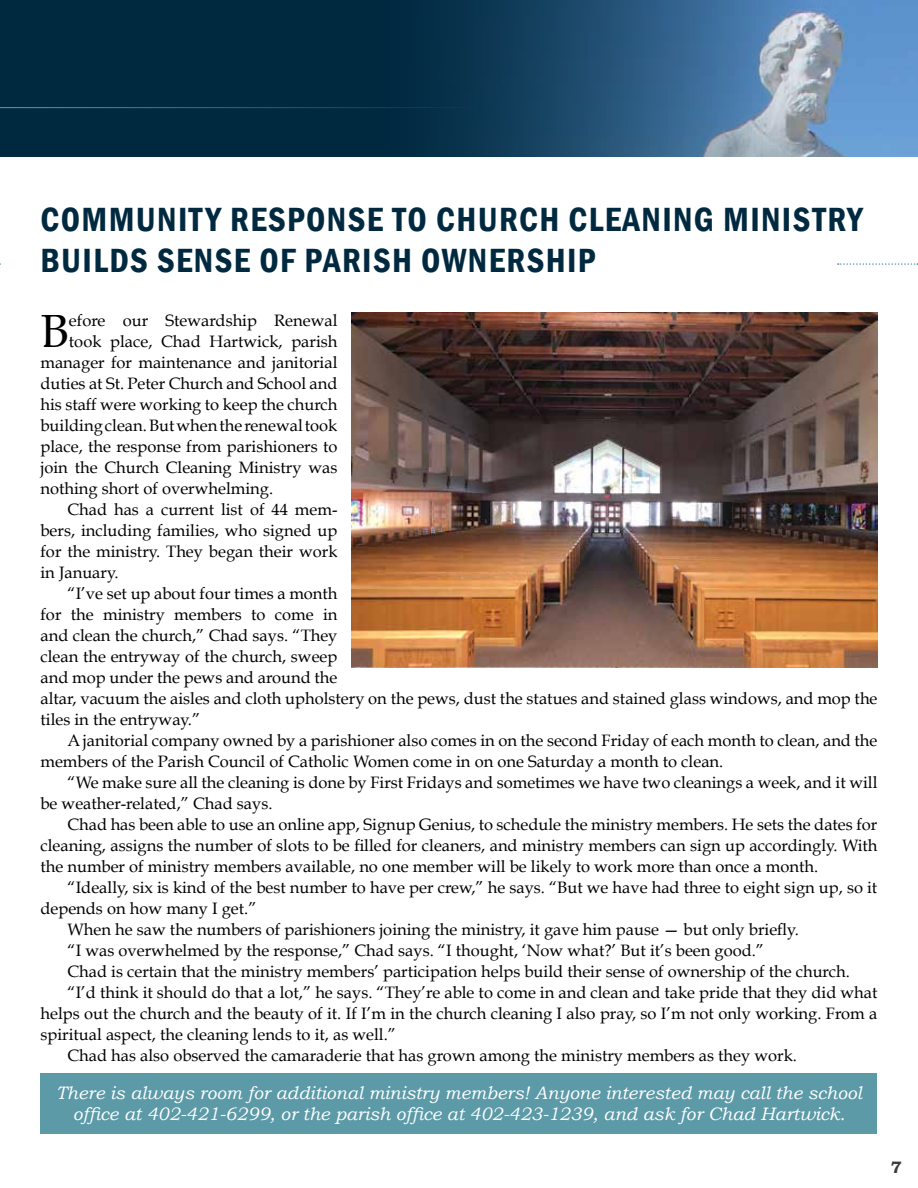
<style>
.page{position:relative;width:918px;height:1188px;background:#fff}
.page>*{position:absolute;margin:0;border:0;box-sizing:border-box;transform-origin:0 0}
.t1{font:46.65px "Book Antiqua";color:#000}
.t2{font:600 condensed 34.5px/41.4px "Franklin Gothic";letter-spacing:.04em;color:#002940}
.t3{font:italic 18px/21px "Bookman Old Style";color:#fff;text-align:center}
.t4{font:16.5px "Book Antiqua";color:#000}
.t5{font:700 16.5px "Bookman Old Style";color:#3b3b3c}
</style>
<div class="page">
<div style="left:0;top:0;width:918px;height:157px;background:#002940"></div>
<img style="left:449px;top:0;width:469px;height:157px">
<hr style="left:0;top:107px;width:482px;height:1px;background:#fff">
<div style="left:40px;top:1073px;width:838px;height:61px;background:#5c9aa8"></div>
<svg style="left:838px;top:263px;width:80px;height:2px"></svg>
<img style="left:351px;top:312px;width:527px;height:355px">
<h2 class="t2" style="left:40px;top:198px;width:824px">COMMUNITY RESPONSE TO CHURCH CLEANING MINISTRY<br>BUILDS SENSE OF PARISH OWNERSHIP</h2>
<h1 class="t1" style="left:40px;top:302px;width:30px">B</h1>
<p class="t4" style="left:69px;top:310px;width:270px">efore our Stewardship Renewal</p>
<p class="t4" style="left:69px;top:331px;width:270px">took place, Chad Hartwick, parish</p>
<p class="t4" style="left:41px;top:352px;width:299px">manager for maintenance and janitorial</p>
<p class="t4" style="left:41px;top:373px;width:299px">duties at St. Peter Church and School and</p>
<p class="t4" style="left:41px;top:394px;width:298px">his staff were working to keep the church</p>
<p class="t4" style="left:41px;top:415px;width:299px">building clean. But when the renewal took</p>
<p class="t4" style="left:41px;top:436px;width:299px">place, the response from parishioners to</p>
<p class="t4" style="left:41px;top:457px;width:299px">join the Church Cleaning Ministry was</p>
<p class="t4" style="left:41px;top:478px;width:234px">nothing short of overwhelming.</p>
<p class="t4" style="left:67px;top:499px;width:272px">Chad has a current list of 44 mem-</p>
<p class="t4" style="left:41px;top:520px;width:298px">bers, including families, who signed up</p>
<p class="t4" style="left:41px;top:541px;width:299px">for the ministry. They began their work</p>
<p class="t4" style="left:41px;top:562px;width:80px">in January.</p>
<p class="t4" style="left:67px;top:583px;width:272px">“I’ve set up about four times a month</p>
<p class="t4" style="left:41px;top:604px;width:298px">for the ministry members to come in</p>
<p class="t4" style="left:41px;top:625px;width:298px">and clean the church,” Chad says. “They</p>
<p class="t4" style="left:41px;top:646px;width:298px">clean the entryway of the church, sweep</p>
<p class="t4" style="left:41px;top:667px;width:298px">and mop under the pews and around the</p>
<p class="t4" style="left:41px;top:688px;width:839px">altar, vacuum the aisles and cloth upholstery on the pews, dust the statues and stained glass windows, and mop the</p>
<p class="t4" style="left:41px;top:709px;width:161px">tiles in the entryway.”</p>
<p class="t4" style="left:67px;top:730px;width:811px">A janitorial company owned by a parishioner also comes in on the second Friday of each month to clean, and the</p>
<p class="t4" style="left:41px;top:751px;width:684px">members of the Parish Council of Catholic Women come in on one Saturday a month to clean.</p>
<p class="t4" style="left:67px;top:772px;width:812px">“We make sure all the cleaning is done by First Fridays and sometimes we have two cleanings a week, and it will</p>
<p class="t4" style="left:41px;top:793px;width:234px">be weather-related,” Chad says.</p>
<p class="t4" style="left:67px;top:814px;width:811px">Chad has been able to use an online app, Signup Genius, to schedule the ministry members. He sets the dates for</p>
<p class="t4" style="left:41px;top:835px;width:838px">cleaning, assigns the number of slots to be filled for cleaners, and ministry members can sign up accordingly. With</p>
<p class="t4" style="left:41px;top:856px;width:779px">the number of ministry members available, no one member will be likely to work more than once a month.</p>
<p class="t4" style="left:67px;top:877px;width:811px">“Ideally, six is kind of the best number to have per crew,” he says. “But we have had three to eight sign up, so it</p>
<p class="t4" style="left:41px;top:898px;width:218px">depends on how many I get.”</p>
<p class="t4" style="left:67px;top:919px;width:733px">When he saw the numbers of parishioners joining the ministry, it gave him pause — but only briefly.</p>
<p class="t4" style="left:67px;top:940px;width:698px">“I was overwhelmed by the response,” Chad says. “I thought, ‘Now what?’ But it’s been good.”</p>
<p class="t4" style="left:67px;top:961px;width:784px">Chad is certain that the ministry members’ participation helps build their sense of ownership of the church.</p>
<p class="t4" style="left:67px;top:982px;width:812px">“I’d think it should do that a lot,” he says. “They’re able to come in and clean and take pride that they did what</p>
<p class="t4" style="left:41px;top:1003px;width:839px">helps out the church and the beauty of it. If I’m in the church cleaning I also pray, so I’m not only working. From a</p>
<p class="t4" style="left:41px;top:1024px;width:357px">spiritual aspect, the cleaning lends to it, as well.”</p>
<p class="t4" style="left:67px;top:1045px;width:731px">Chad has also observed the camaraderie that has grown among the ministry members as they work.</p>
<p class="t3" style="left:56px;top:1083px;width:807px">There is always room for additional ministry members! Anyone interested may call the school office at 402-421-6299, or the parish office at 402-423-1239, and ask for Chad Hartwick.</p>
<p class="t5" style="left:891px;top:1157px;width:12px">7</p>
</div>
